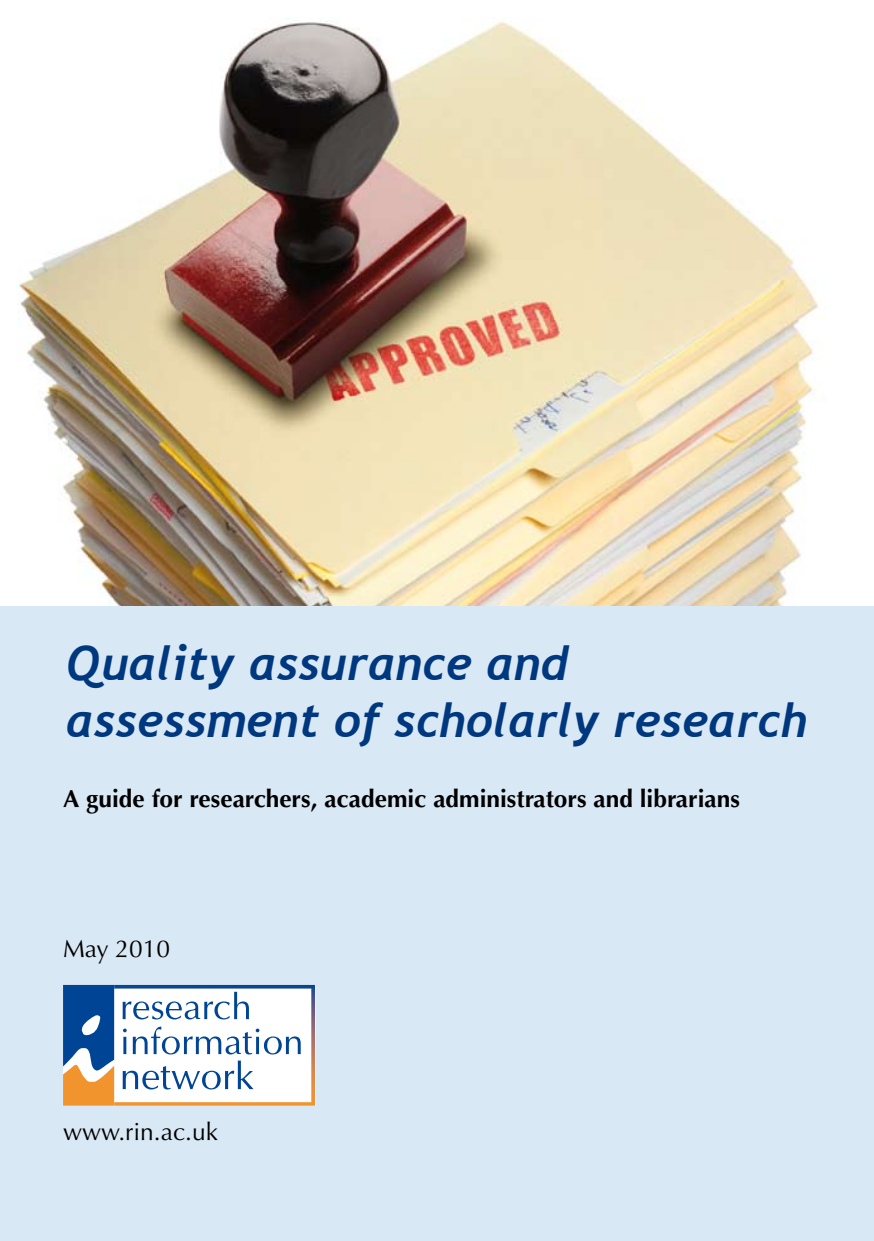
<style>
.page{position:relative;width:874px;height:1241px;background:#fff}
.page>*{position:absolute;margin:0;border:0;box-sizing:border-box;transform-origin:0 0}
.t1{font:italic 700 47.25px/56.7px "Trebuchet";color:#00387f}
.t2{font:700 24.5px "Optima";color:#000}
.t3{font:24.5px "Optima";color:#000}
</style>
<div class="page">
<div style="left:0;top:602px;width:873px;height:638px;background:#d9e8f5"></div>
<img style="left:0;top:21px;width:873px;height:584px">
<svg style="left:63px;top:984px;width:252px;height:121px;background:#c0c9d5"></svg>
<h1 class="t1" style="left:66px;top:635px;width:742px">Quality assurance and assessment of scholarly research</h1>
<p class="t2" style="left:63px;top:784px;width:678px">A guide for researchers, academic administrators and librarians</p>
<p class="t3" style="left:63px;top:934px;width:108px">May 2010</p>
<p class="t3" style="left:63px;top:1116px;width:156px">www.rin.ac.uk</p>
</div>
